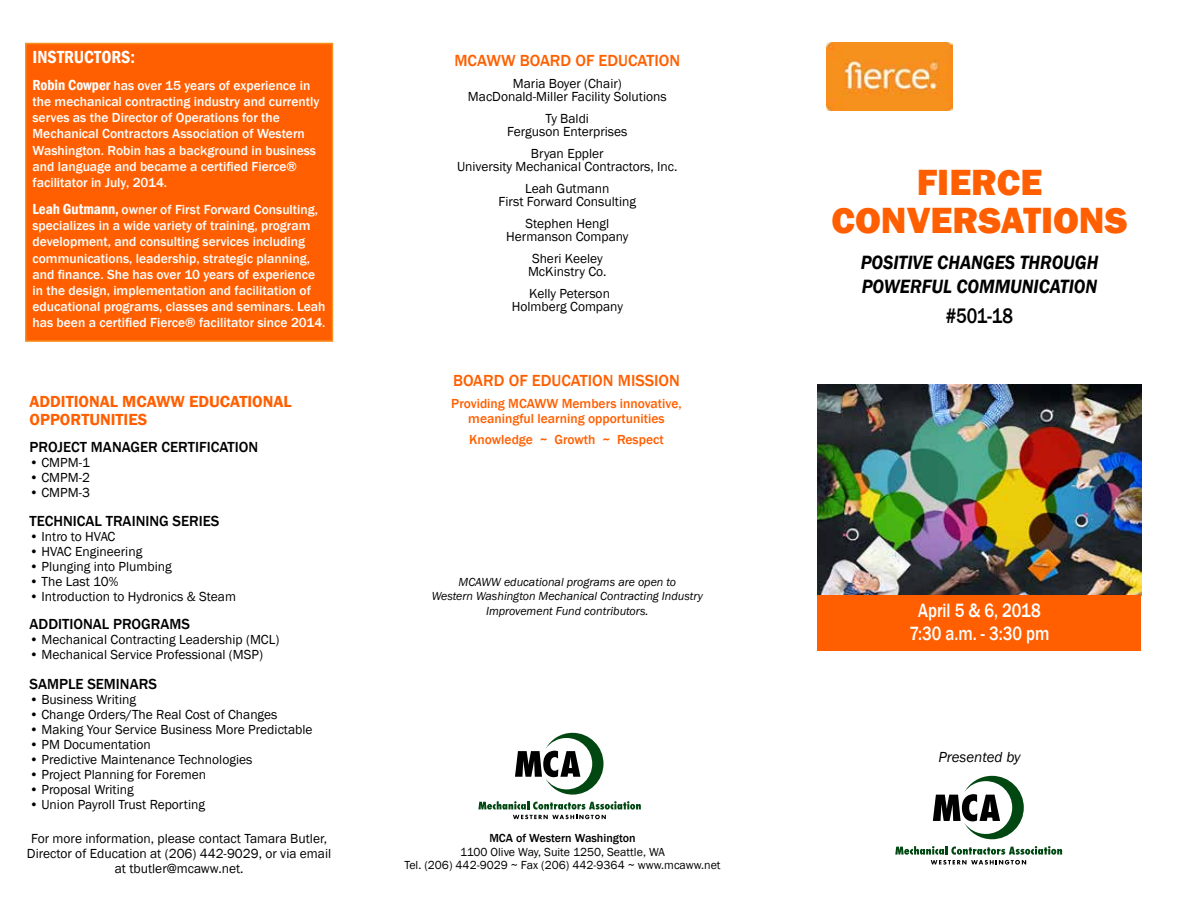
<style>
.page{position:relative;width:1188px;height:918px;background:#fff}
.page>*{position:absolute;margin:0;border:0;box-sizing:border-box;transform-origin:0 0}
.t1{font:800 37.5px/37.5px "Franklin Gothic";color:#ff5f00;text-align:center}
.t2{font:500 21.6px "Franklin Gothic";color:#000;scale:.83 1}
.t3{font:italic 600 19.8px/24px "Franklin Gothic";color:#000;scale:.91 1}
.t4{font:500 19.8px/22.5px "Franklin Gothic";color:#fff;text-align:center;scale:.83 1}
.t5{font:600 condensed 18px "Franklin Gothic";color:#fff}
.t6{font:500 16.5px "Franklin Gothic";color:#ff5f00}
.t7{font:600 16.5px/18px "Franklin Gothic";color:#ff5f00}
.t8{font:500 15px "Franklin Gothic";color:#000}
.t9{font:italic 15px "Franklin Gothic";color:#000}
.t10{font:13.5px/13.5px "Franklin Gothic";color:#000;text-align:center}
.t11{font:500 13.5px/16.2px "Franklin Gothic";color:#fff}
.t12{font:500 13.5px/15px "Franklin Gothic";color:#ff5f00;text-align:center}
.t13{font:italic 12px/14.4px "Franklin Gothic";color:#000;text-align:center}
.t14{font:12px/13.5px "Franklin Gothic";color:#000;text-align:center}
.t15{font:500 12px "Franklin Gothic";color:#000}
.s1{font-weight:600;font-stretch:condensed;font-size:15px}
</style>
<div class="page">
<svg style="left:895px;top:846px;width:167px;height:19px"></svg>
<svg style="left:933px;top:776px;width:91px;height:63px"></svg>
<img style="left:818px;top:384px;width:324px;height:212px">
<div style="left:818px;top:596px;width:324px;height:55px;background:#ff5f00"></div>
<img style="left:826px;top:43px;width:126px;height:67px">
<svg style="left:478px;top:801px;width:163px;height:18px"></svg>
<svg style="left:515px;top:733px;width:89px;height:62px"></svg>
<div style="left:26px;top:44px;width:306px;height:297px;background:#ff5f00"></div>
<div style="left:25px;top:43px;width:308px;height:299px;border:2px solid #f78f1e"></div>
<h3 class="t5" style="left:33px;top:45px;width:104px">INSTRUCTORS:</h3>
<p class="t11" style="left:33px;top:77px;width:288px"><span class="s1">Robin Cowper</span> has over 15 years of experience in the mechanical contracting industry and currently serves as the Director of Operations for the Mechanical Contractors Association of Western Washington. Robin has a background in business and language and became a certified Fierce® facilitator in July, 2014.</p>
<p class="t11" style="left:33px;top:202px;width:295px"><span class="s1">Leah Gutmann,</span> owner of First Forward Consulting, specializes in a wide variety of training, program development, and consulting services including communications, leadership, strategic planning, and finance. She has over 10 years of experience in the design, implementation and facilitation of educational programs, classes and seminars. Leah has been a certified Fierce® facilitator since 2014.</p>
<p class="t7" style="left:30px;top:392px;width:264px">ADDITIONAL MCAWW EDUCATIONAL<br>OPPORTUNITIES</p>
<p class="t8" style="left:30px;top:438px;width:230px">PROJECT MANAGER CERTIFICATION</p>
<p class="t10" style="left:30px;top:456px;width:62px">• CMPM-1</p>
<p class="t10" style="left:30px;top:471px;width:62px">• CMPM-2</p>
<p class="t10" style="left:30px;top:486px;width:62px">• CMPM-3</p>
<p class="t8" style="left:30px;top:511px;width:191px">TECHNICAL TRAINING SERIES</p>
<p class="t10" style="left:30px;top:530px;width:87px">• Intro to HVAC</p>
<p class="t10" style="left:30px;top:545px;width:114px">• HVAC Engineering</p>
<p class="t10" style="left:30px;top:560px;width:144px">• Plunging into Plumbing</p>
<p class="t10" style="left:30px;top:575px;width:90px">• The Last 10%</p>
<p class="t10" style="left:30px;top:590px;width:208px">• Introduction to Hydronics &amp; Steam</p>
<p class="t8" style="left:30px;top:615px;width:162px">ADDITIONAL PROGRAMS</p>
<p class="t10" style="left:30px;top:633px;width:251px">• Mechanical Contracting Leadership (MCL)</p>
<p class="t10" style="left:30px;top:648px;width:235px">• Mechanical Service Professional (MSP)</p>
<p class="t8" style="left:30px;top:675px;width:129px">SAMPLE SEMINARS</p>
<p class="t10" style="left:30px;top:693px;width:108px">• Business Writing</p>
<p class="t10" style="left:30px;top:708px;width:250px">• Change Orders/The Real Cost of Changes</p>
<p class="t10" style="left:30px;top:723px;width:285px">• Making Your Service Business More Predictable</p>
<p class="t10" style="left:30px;top:738px;width:123px">• PM Documentation</p>
<p class="t10" style="left:30px;top:753px;width:224px">• Predictive Maintenance Technologies</p>
<p class="t10" style="left:30px;top:768px;width:178px">• Project Planning for Foremen</p>
<p class="t10" style="left:30px;top:783px;width:106px">• Proposal Writing</p>
<p class="t10" style="left:30px;top:798px;width:177px">• Union Payroll Trust Reporting</p>
<p class="t10" style="left:27px;top:831px;width:306px;line-height:15px">For more information, please contact Tamara Butler,<br>Director of Education at (206) 442-9029, or via email at tbutler@mcaww.net.</p>
<p class="t6" style="left:454px;top:51px;width:227px">MCAWW BOARD OF EDUCATION</p>
<p class="t10" style="left:468px;top:77px;width:200px">Maria Boyer (Chair)<br>MacDonald-Miller Facility Solutions</p>
<p class="t10" style="left:507px;top:112px;width:122px">Ty Baldi<br>Ferguson Enterprises</p>
<p class="t10" style="left:457px;top:147px;width:222px">Bryan Eppler<br>University Mechanical Contractors, Inc.</p>
<p class="t10" style="left:499px;top:182px;width:139px">Leah Gutmann<br>First Forward Consulting</p>
<p class="t10" style="left:506px;top:217px;width:124px">Stephen Hengl<br>Hermanson Company</p>
<p class="t10" style="left:528px;top:252px;width:80px;text-align:left">Sheri Keeley<br>McKinstry Co.</p>
<p class="t10" style="left:512px;top:287px;width:113px">Kelly Peterson<br>Holmberg Company</p>
<p class="t6" style="left:453px;top:370px;width:228px">BOARD OF EDUCATION MISSION</p>
<p class="t12" style="left:451px;top:396px;width:232px">Providing MCAWW Members innovative, meaningful learning opportunities</p>
<p class="t12" style="left:469px;top:432px;width:196px">Knowledge ~ Growth ~ Respect</p>
<p class="t13" style="left:432px;top:575px;width:273px">MCAWW educational programs are open to<br>Western Washington Mechanical Contracting Industry<br>Improvement Fund contributors.</p>
<p class="t15" style="left:489px;top:831px;width:148px">MCA of Western Washington</p>
<p class="t14" style="left:404px;top:845px;width:318px">1100 Olive Way, Suite 1250, Seattle, WA<br>Tel. (206) 442-9029 ~ Fax (206) 442-9364 ~ www.mcaww.net</p>
<h1 class="t1" style="left:832px;top:164px;width:297px">FIERCE<br>CONVERSATIONS</h1>
<h3 class="t3" style="left:861px;top:250px;width:263px">POSITIVE CHANGES THROUGH<br>POWERFUL COMMUNICATION</h3>
<h2 class="t2" style="left:946px;top:303px;width:83px">#501-18</h2>
<h3 class="t4" style="left:910px;top:599px;width:170px">April 5 &amp; 6, 2018<br>7:30 a.m. - 3:30 pm</h3>
<p class="t9" style="left:938px;top:748px;width:84px">Presented by</p>
</div>
